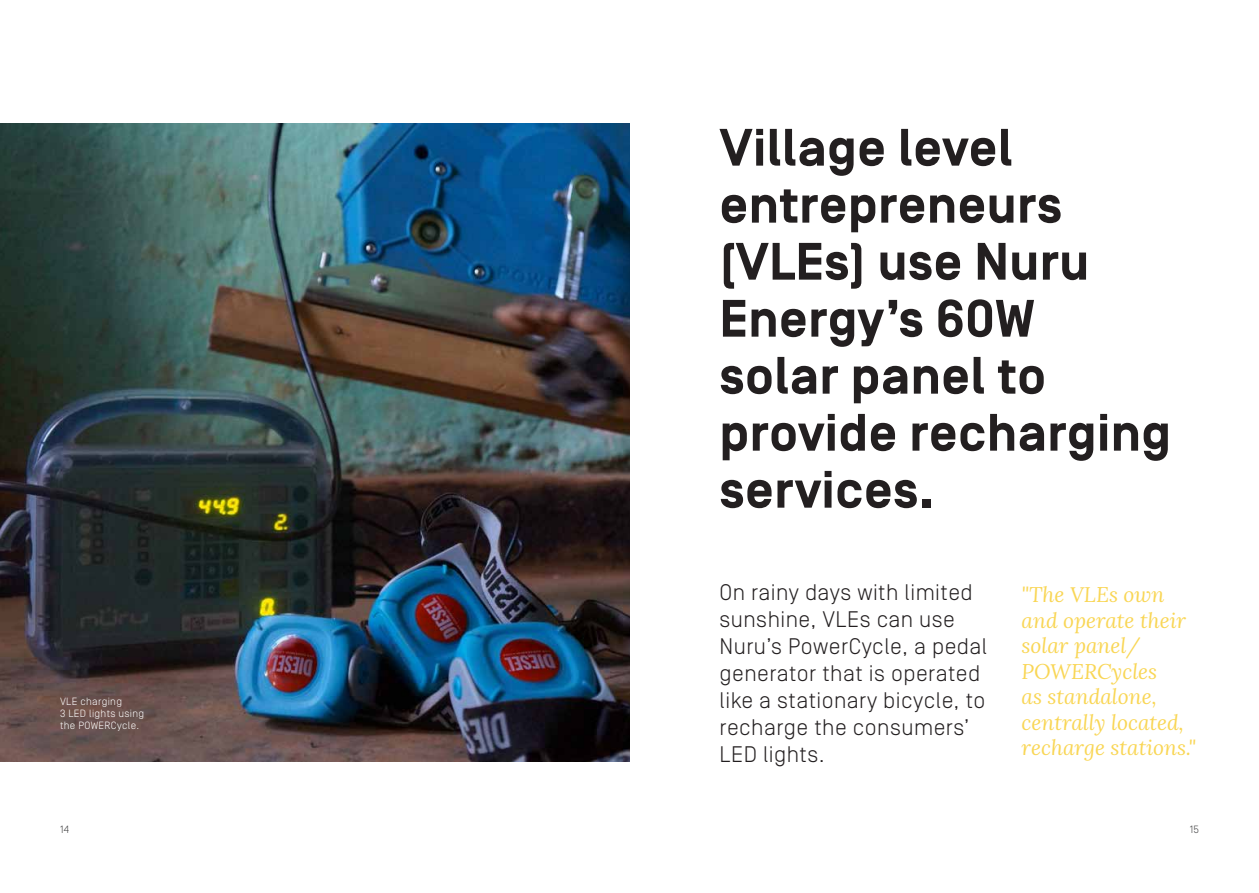
<style>
.page{position:relative;width:1259px;height:893px;background:#fff}
.page>*{position:absolute;margin:0;border:0;box-sizing:border-box;transform-origin:0 0}
.t1{font:700 52.5px/57px "Simplon Norm";letter-spacing:.01em;color:#231f20}
.t2{font:300 22.5px/27px "Simplon Norm";letter-spacing:.02em;color:#231f20}
.t3{font:italic 21px/25.5px "Lora";color:#f9d655}
.t4{font:300 10.5px/12px "Simplon Norm";letter-spacing:.03em;color:#fff}
.t5{font:300 10.5px "Simplon Norm";color:#3e3e3f}
</style>
<div class="page">
<img style="left:0;top:123px;width:629px;height:638px">
<p class="t4" style="left:60px;top:696px;width:86px">VLE charging<br>3 LED lights using the POWERCycle.</p>
<p class="t1" style="left:719px;top:122px;width:453px">Village level entrepreneurs (VLEs) use Nuru<br>Energy’s 60W<br>solar panel to provide recharging services.</p>
<p class="t2" style="left:719px;top:579px;width:269px">On rainy days with limited sunshine, VLEs can use<br>Nuru’s PowerCycle, a pedal generator that is operated like a stationary bicycle, to recharge the consumers’<br>LED lights.</p>
<p class="t3" style="left:1021px;top:582px;width:176px">"The VLEs own and operate their solar panel/<br>POWERCycles<br>as standalone, centrally located, recharge stations."</p>
<p class="t5" style="left:60px;top:824px;width:11px">14</p>
<p class="t5" style="left:1190px;top:824px;width:10px">15</p>
</div>
